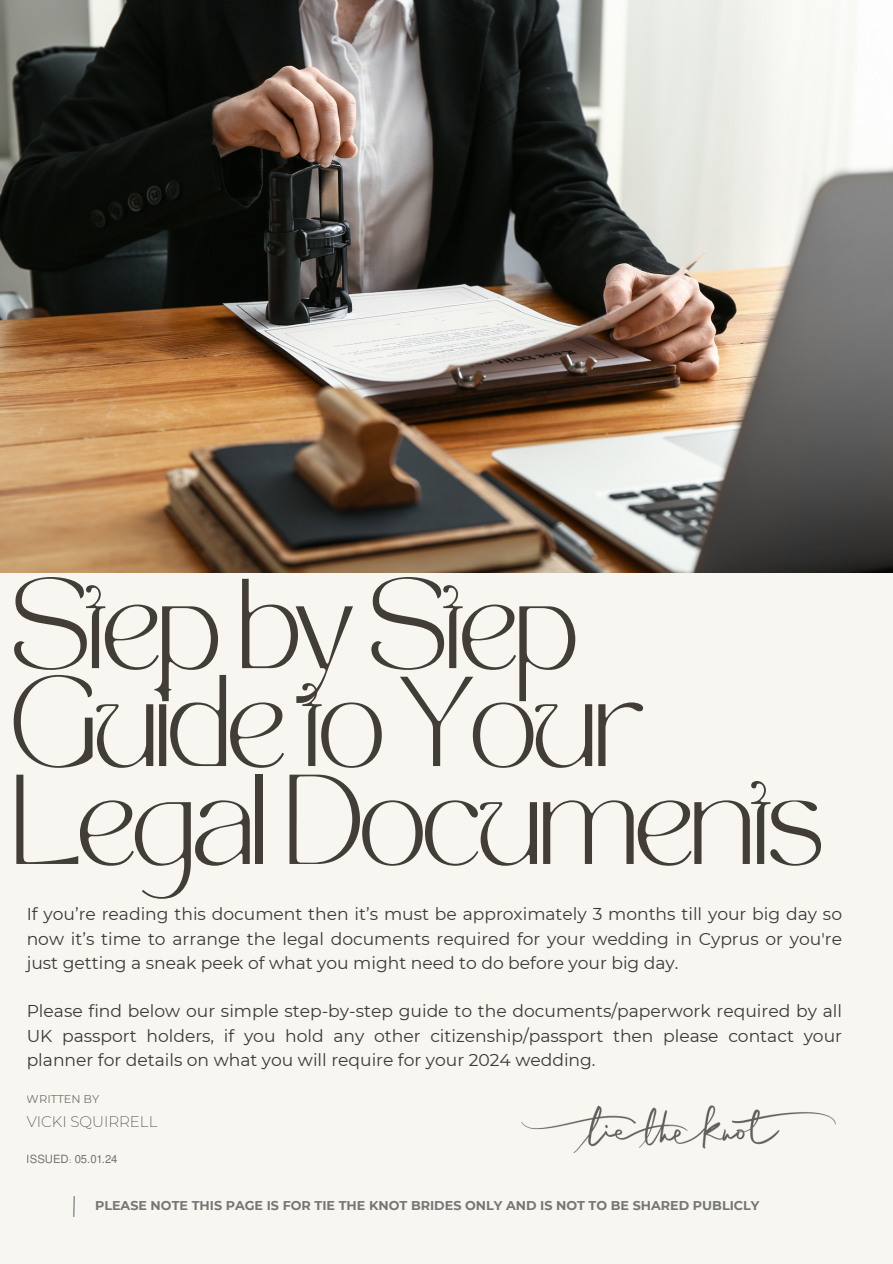
<style>
.page{position:relative;width:893px;height:1264px;background:#fff}
.page>*{position:absolute;margin:0;border:0;box-sizing:border-box;transform-origin:0 0}
.t1{font:89.25px/97.8px "TAN MONCHERI Regular";letter-spacing:-.075em;color:#423d37}
.t2{font:17.1px/24.3px "Montserrat";color:#3b3939;text-align:justify}
.t3{font:200 15px "Montserrat";color:#3b3939}
.t4{font:700 12.75px "Montserrat";color:#767676}
.t5{font:11.25px "Mukti";color:#3b3939}
.t6{font:11.25px "Montserrat";color:#3b3939}
</style>
<div class="page">
<div style="left:0;top:0;width:892px;height:1263px;background:#f8f6f1"></div>
<img style="left:0;top:0;width:892px;height:572px">
<hr style="left:73px;top:1196px;width:2px;height:20px;background:#637680">
<img style="left:521px;top:1105px;width:315px;height:48px">
<h3 class="t1" style="left:9px;top:591px;width:817px">Step by Step<br>Guide to Your<br>Legal Documents</h3>
<h2 class="t2" style="left:27px;top:902px;width:816px">If you’re reading this document then it’s must be approximately 3 months till your big day so now it’s time to arrange the legal documents required for your wedding in Cyprus or you're just getting a sneak peek of what you might need to do before your big day.</h2>
<h2 class="t2" style="left:27px;top:999px;width:816px">Please find below our simple step-by-step guide to the documents/paperwork required by all UK passport holders, if you hold any other citizenship/passport then please contact your planner for details on what you will require for your 2024 wedding.</h2>
<p class="t6" style="left:27px;top:1092px;width:74px">WRITTEN BY</p>
<h5 class="t3" style="left:27px;top:1112px;width:132px">VICKI SQUIRRELL</h5>
<p class="t5" style="left:27px;top:1150px;width:92px">ISSUED: 05.01.24</p>
<p class="t4" style="left:95px;top:1197px;width:666px">PLEASE NOTE THIS PAGE IS FOR TIE THE KNOT BRIDES ONLY AND IS NOT TO BE SHARED PUBLICLY</p>
</div>
